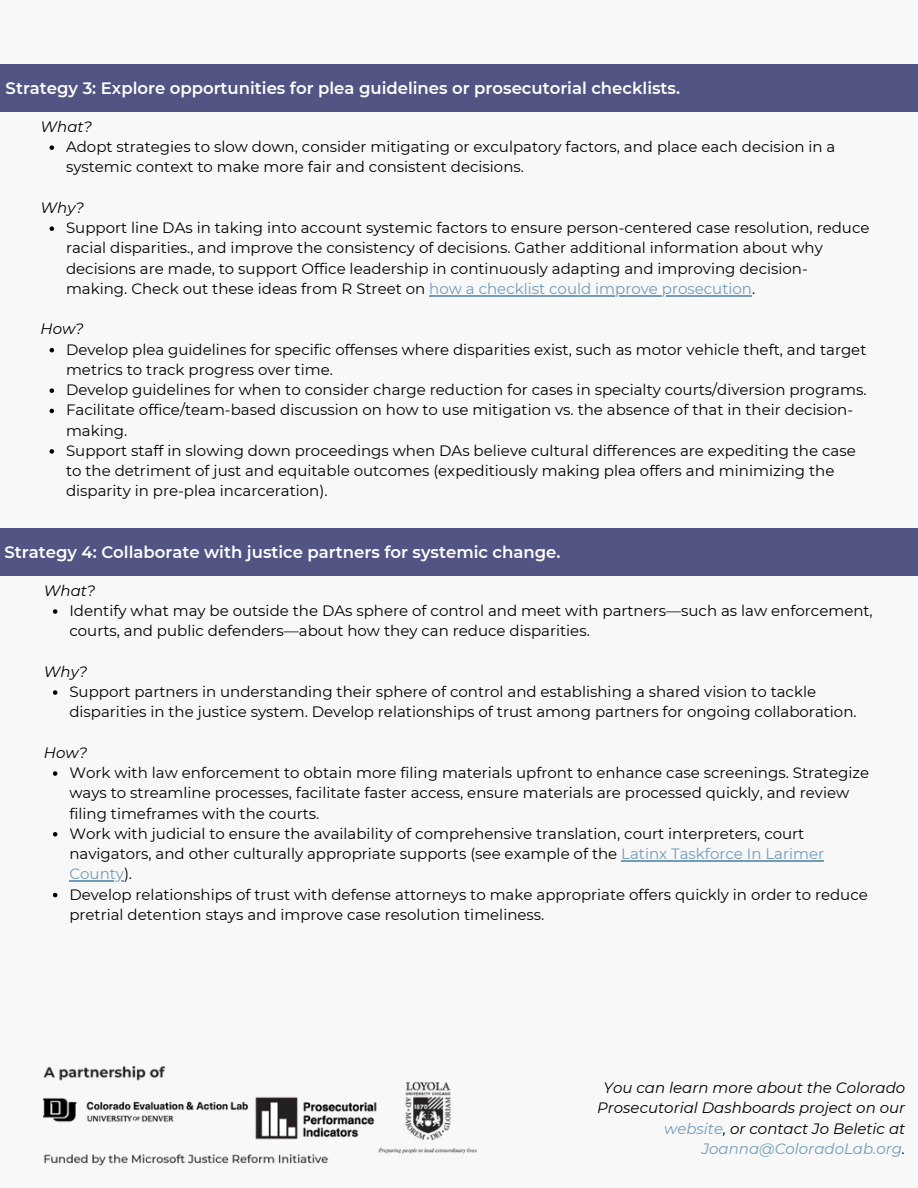
<style>
.page{position:relative;width:918px;height:1188px;background:#f8f8f8}
.page>*{position:absolute;margin:0;border:0;box-sizing:border-box;transform-origin:0 0}
.t1{font:600 16.5px "Montserrat";color:#fff}
.t2{font:15px/20.2px "Montserrat";color:#000}
.t3{font:italic 15px/20.2px "Montserrat";color:#000;text-align:right}
.s1{color:#709bbb}
</style>
<div class="page">
<div style="left:0;top:65px;width:918px;height:46px;background:#525483"></div>
<div style="left:0;top:529px;width:918px;height:46px;background:#525483"></div>
<svg style="left:53px;top:609px;width:4px;height:5px"></svg>
<svg style="left:53px;top:690px;width:4px;height:5px"></svg>
<svg style="left:53px;top:771px;width:4px;height:5px"></svg>
<svg style="left:53px;top:832px;width:4px;height:5px"></svg>
<hr style="left:621px;top:860px;width:203px;height:1px;background:#709bbb">
<hr style="left:69px;top:880px;width:55px;height:2px;background:#709bbb">
<svg style="left:53px;top:893px;width:4px;height:4px"></svg>
<img style="left:44px;top:1065px;width:433px;height:101px">
<svg style="left:50px;top:145px;width:4px;height:5px"></svg>
<svg style="left:50px;top:226px;width:4px;height:5px"></svg>
<hr style="left:429px;top:295px;width:323px;height:1px;background:#709bbb">
<svg style="left:50px;top:348px;width:4px;height:4px"></svg>
<svg style="left:50px;top:388px;width:4px;height:5px"></svg>
<svg style="left:50px;top:409px;width:4px;height:4px"></svg>
<svg style="left:50px;top:449px;width:4px;height:5px"></svg>
<p class="t1" style="left:6px;top:78px;width:676px">Strategy 3: Explore opportunities for plea guidelines or prosecutorial checklists.</p>
<p class="t3" style="left:41px;top:116px;width:53px">What?</p>
<p class="t2" style="left:66px;top:137px;width:771px">Adopt strategies to slow down, consider mitigating or exculpatory factors, and place each decision in a systemic context to make more fair and consistent decisions.</p>
<p class="t3" style="left:41px;top:197px;width:45px">Why?</p>
<p class="t2" style="left:66px;top:218px;width:805px">Support line DAs in taking into account systemic factors to ensure person-centered case resolution, reduce racial disparities., and improve the consistency of decisions. Gather additional information about why decisions are made, to support Office leadership in continuously adapting and improving decision&shy;making. Check out these ideas from R Street on <span class="s1">how a checklist could improve prosecution</span>.</p>
<p class="t3" style="left:41px;top:319px;width:45px">How?</p>
<p class="t2" style="left:66px;top:339px;width:802px">Develop plea guidelines for specific offenses where disparities exist, such as motor vehicle theft, and target metrics to track progress over time.<br>Develop guidelines for when to consider charge reduction for cases in specialty courts/diversion programs.<br>Facilitate office/team-based discussion on how to use mitigation vs. the absence of that in their decision&shy;making.<br>Support staff in slowing down proceedings when DAs believe cultural differences are expediting the case to the detriment of just and equitable outcomes (expeditiously making plea offers and minimizing the disparity in pre-plea incarceration).</p>
<p class="t1" style="left:4px;top:542px;width:558px">Strategy 4: Collaborate with justice partners for systemic change.</p>
<p class="t3" style="left:44px;top:580px;width:53px">What?</p>
<p class="t2" style="left:69px;top:601px;width:805px">Identify what may be outside the DAs sphere of control and meet with partners—such as law enforcement, courts, and public defenders—about how they can reduce disparities.</p>
<p class="t3" style="left:44px;top:661px;width:45px">Why?</p>
<p class="t2" style="left:69px;top:682px;width:789px">Support partners in understanding their sphere of control and establishing a shared vision to tackle disparities in the justice system. Develop relationships of trust among partners for ongoing collaboration.</p>
<p class="t3" style="left:44px;top:742px;width:45px">How?</p>
<p class="t2" style="left:69px;top:763px;width:801px">Work with law enforcement to obtain more filing materials upfront to enhance case screenings. Strategize ways to streamline processes, facilitate faster access, ensure materials are processed quickly, and review filing timeframes with the courts.<br>Work with judicial to ensure the availability of comprehensive translation, court interpreters, court navigators, and other culturally appropriate supports (see example of the <span class="s1">Latinx Taskforce In Larimer County</span>).<br>Develop relationships of trust with defense attorneys to make appropriate offers quickly in order to reduce pretrial detention stays and improve case resolution timeliness.</p>
<p class="t3" style="left:597px;top:1078px;width:310px">You can learn more about the Colorado Prosecutorial Dashboards project on our <span class="s1">website</span>, or contact Jo Beletic at <span class="s1">Joanna@ColoradoLab.org</span>.</p>
</div>
